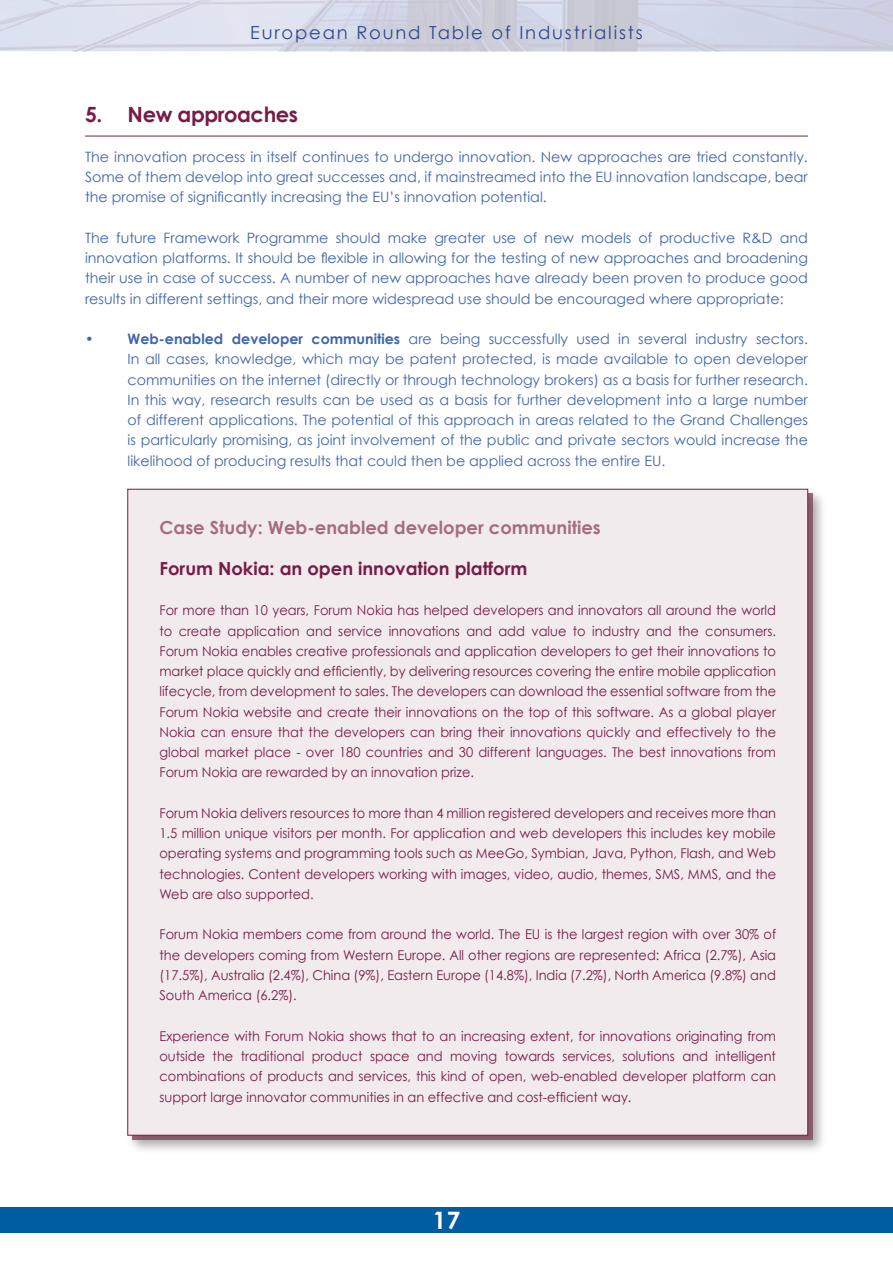
<style>
.page{position:relative;width:893px;height:1263px;background:#fff}
.page>*{position:absolute;margin:0;border:0;box-sizing:border-box;transform-origin:0 0}
.t1{font:700 24px "Century Gothic";color:#fff}
.t2{font:700 21px "Century Gothic";letter-spacing:-.02em;color:#761c47}
.t3{font:700 18px "Century Gothic";color:#a56e7f}
.t4{font:700 18px "Century Gothic";color:#761c47}
.t5{font:18px "Century Gothic";letter-spacing:.1em;color:#2e4989}
.t6{font:14.25px/20.2px "Century Gothic";color:#4066aa;text-align:justify}
.t7{font:13.5px/20.2px "Century Gothic";color:#761c47;text-align:justify;scale:.96 1}
.s1{font-weight:700}
</style>
<div class="page">
<img style="left:0;top:0;width:893px;height:51px">
<div style="left:0;top:1208px;width:893px;height:25px;background:#005d9f"></div>
<div style="left:124px;top:486px;width:699px;height:664px;background:#000;opacity:.2"></div>
<div style="left:128px;top:489px;width:680px;height:646px;background:#f2ebed;border:1px solid #761c47"></div>
<hr style="left:85px;top:135px;width:723px;height:2px;background:#a56e7f">
<h3 class="t5" style="left:250px;top:22px;width:394px">European Round Table of Industrialists</h3>
<h2 class="t2" style="left:85px;top:101px;width:215px">5. New approaches</h2>
<p class="t6" style="left:85px;top:146px;width:724px">The innovation process in itself continues to undergo innovation. New approaches are tried constantly.<br>Some of them develop into great successes and, if mainstreamed into the EU innovation landscape, bear the promise of significantly increasing the EU’s innovation potential.</p>
<p class="t6" style="left:85px;top:227px;width:724px">The future Framework Programme should make greater use of new models of productive R&amp;D and innovation platforms. It should be flexible in allowing for the testing of new approaches and broadening their use in case of success. A number of new approaches have already been proven to produce good results in different settings, and their more widespread use should be encouraged where appropriate:</p>
<p class="t6" style="left:128px;top:329px;width:682px;text-indent:-43px">• <span class="s1">Web-enabled developer communities</span> are being successfully used in several industry sectors.<br>In all cases, knowledge, which may be patent protected, is made available to open developer communities on the internet (directly or through technology brokers) as a basis for further research.<br>In this way, research results can be used as a basis for further development into a large number of different applications. The potential of this approach in areas related to the Grand Challenges is particularly promising, as joint involvement of the public and private sectors would increase the likelihood of producing results that could then be applied across the entire EU.</p>
<h3 class="t3" style="left:159px;top:517px;width:443px">Case Study: Web-enabled developer communities</h3>
<h3 class="t4" style="left:159px;top:557px;width:369px">Forum Nokia: an open innovation platform</h3>
<p class="t7" style="left:159px;top:600px;width:644px">For more than 10 years, Forum Nokia has helped developers and innovators all around the world to create application and service innovations and add value to industry and the consumers.<br>Forum Nokia enables creative professionals and application developers to get their innovations to market place quickly and efficiently, by delivering resources covering the entire mobile application lifecycle, from development to sales. The developers can download the essential software from the Forum Nokia website and create their innovations on the top of this software. As a global player Nokia can ensure that the developers can bring their innovations quickly and effectively to the global market place - over 180 countries and 30 different languages. The best innovations from Forum Nokia are rewarded by an innovation prize.</p>
<p class="t7" style="left:159px;top:803px;width:644px">Forum Nokia delivers resources to more than 4 million registered developers and receives more than 1.5 million unique visitors per month. For application and web developers this includes key mobile operating systems and programming tools such as MeeGo, Symbian, Java, Python, Flash, and Web technologies. Content developers working with images, video, audio, themes, SMS, MMS, and the Web are also supported.</p>
<p class="t7" style="left:159px;top:924px;width:644px">Forum Nokia members come from around the world. The EU is the largest region with over 30% of the developers coming from Western Europe. All other regions are represented: Africa (2.7%), Asia (17.5%), Australia (2.4%), China (9%), Eastern Europe (14.8%), India (7.2%), North America (9.8%) and South America (6.2%).</p>
<p class="t7" style="left:159px;top:1025px;width:644px">Experience with Forum Nokia shows that to an increasing extent, for innovations originating from outside the traditional product space and moving towards services, solutions and intelligent combinations of products and services, this kind of open, web-enabled developer platform can support large innovator communities in an effective and cost-efficient way.</p>
<h1 class="t1" style="left:433px;top:1205px;width:29px">17</h1>
</div>
